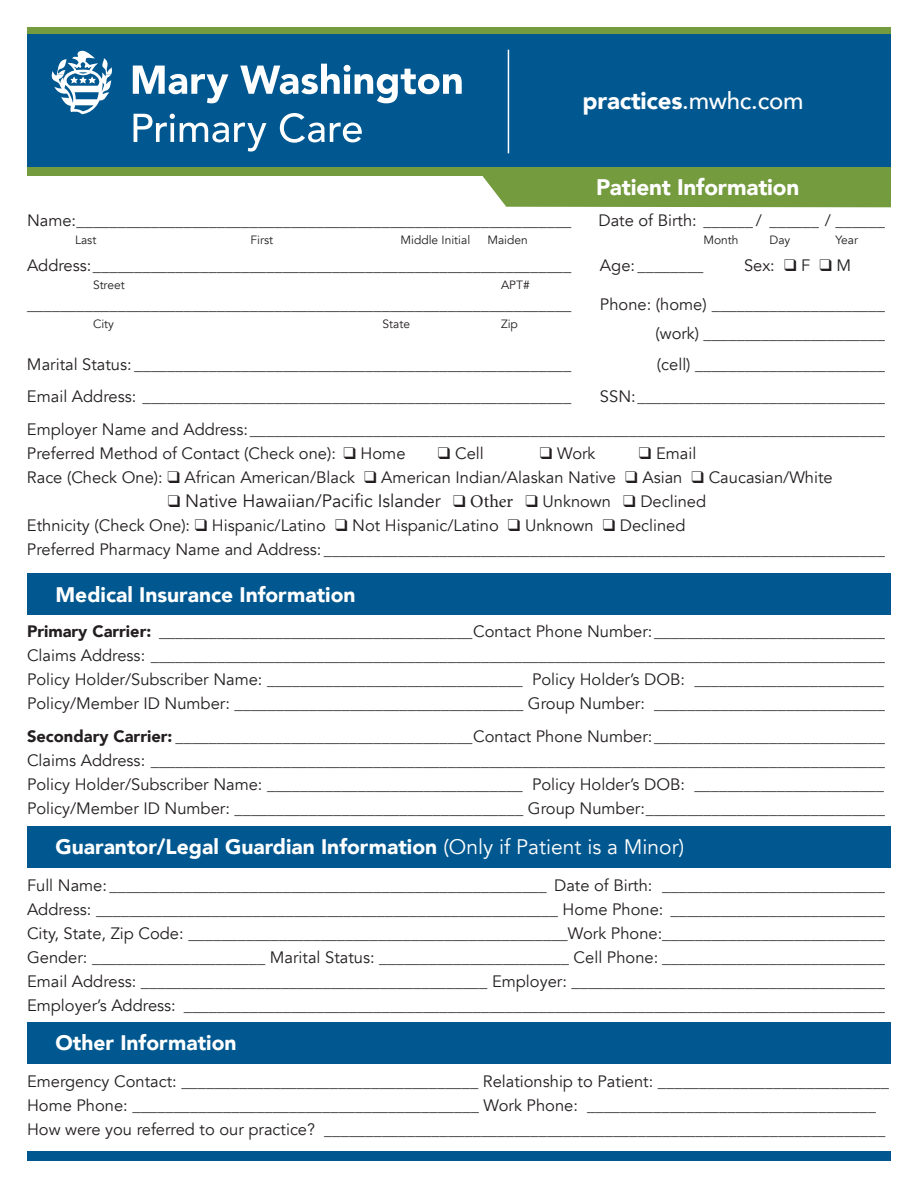
<style>
.page{position:relative;width:918px;height:1188px;background:#fff}
.page>*{position:absolute;margin:0;border:0;box-sizing:border-box;transform-origin:0 0}
.t1{font:900 24px "Avenir";letter-spacing:-.01em;color:#fff}
.t2{font:900 22.5px "Avenir";letter-spacing:-.01em;color:#fff}
.t3{font:900 21px "Avenir";color:#fff}
.t4{font:18px "Avenir";color:#231f20}
.t5{font:16.5px/24px "Avenir";color:#231f20}
.t6{font:12px "Avenir";color:#231f20}
.s1{font-weight:500}
.s2{font-family:"Minion Pro"}
.s3{font-size:16.5px}
.s4{font-weight:900}
.s5{font-weight:400}
</style>
<div class="page">
<div style="left:27px;top:27px;width:864px;height:149px;background:#749b3e"></div>
<div style="left:27px;top:35px;width:864px;height:132px;background:#015890"></div>
<svg style="left:133px;top:66px;width:95px;height:37px"></svg>
<svg style="left:240px;top:64px;width:222px;height:39px"></svg>
<svg style="left:134px;top:114px;width:132px;height:38px"></svg>
<svg style="left:280px;top:113px;width:82px;height:30px"></svg>
<svg style="left:52px;top:51px;width:60px;height:63px"></svg>
<div style="left:482px;top:176px;width:409px;height:31px;background:#749b3e"></div>
<hr style="left:508px;top:50px;width:1px;height:103px;background:#fff">
<div style="left:27px;top:1151px;width:864px;height:10px;background:#015890"></div>
<div style="left:27px;top:574px;width:864px;height:41px;background:#015890"></div>
<div style="left:27px;top:826px;width:864px;height:41px;background:#015890"></div>
<div style="left:27px;top:1022px;width:864px;height:41px;background:#015890"></div>
<h1 class="t1" style="left:583px;top:81px;width:222px">practices<span class="s1">.mwhc.com</span></h1>
<h2 class="t2" style="left:596px;top:168px;width:205px">Patient Information</h2>
<p class="t5" style="left:27px;top:209px;width:546px">Name:____________________________________________________________</p>
<p class="t5" style="left:599px;top:209px;width:288px">Date of Birth: ______ / ______ / ______</p>
<p class="t6" style="left:75px;top:233px;width:23px">Last</p>
<p class="t6" style="left:250px;top:233px;width:24px">First</p>
<p class="t6" style="left:704px;top:233px;width:37px">Month</p>
<p class="t6" style="left:770px;top:233px;width:22px">Day</p>
<p class="t6" style="left:836px;top:233px;width:24px">Year</p>
<p class="t5" style="left:27px;top:254px;width:546px">Address:__________________________________________________________</p>
<p class="t5" style="left:600px;top:254px;width:105px">Age: ________</p>
<p class="t5" style="left:744px;top:254px;width:109px">Sex: ❑ F ❑ M</p>
<p class="t6" style="left:93px;top:278px;width:33px">Street</p>
<p class="t6" style="left:501px;top:278px;width:30px">APT#</p>
<p class="t5" style="left:27px;top:293px;width:546px">__________________________________________________________________</p>
<p class="t5" style="left:600px;top:293px;width:287px">Phone: (home) _____________________</p>
<p class="t6" style="left:93px;top:317px;width:23px">City</p>
<p class="t6" style="left:382px;top:317px;width:29px">State</p>
<p class="t6" style="left:501px;top:317px;width:18px">Zip</p>
<p class="t5" style="left:655px;top:321px;width:231px">(work) ______________________</p>
<p class="t5" style="left:27px;top:353px;width:546px">Marital Status: _____________________________________________________</p>
<p class="t5" style="left:657px;top:353px;width:229px">(cell) _______________________</p>
<p class="t5" style="left:27px;top:384px;width:546px">Email Address: ____________________________________________________</p>
<p class="t5" style="left:27px;top:380px;width:859px;line-height:33px;text-align:right">SSN:______________________________<br>Employer Name and Address:_____________________________________________________________________________</p>
<p class="t5" style="left:27px;top:441px;width:380px">Preferred Method of Contact (Check one): ❑ Home</p>
<p class="t5" style="left:438px;top:441px;width:47px">❑ Cell</p>
<p class="t5" style="left:540px;top:441px;width:57px">❑ Work</p>
<p class="t5" style="left:27px;top:441px;width:807px;text-indent:612px">❑ Email<br>Race (Check One): ❑ African American/Black ❑ American Indian/Alaskan Native ❑ Asian ❑ Caucasian/White</p>
<p class="t4" style="left:168px;top:490px;width:540px">❑ Native Hawaiian/Pacific Islander ❑ <span class="s2">Other</span> ❑ <span class="s3">Unknown</span> ❑ <span class="s3">Declined</span></p>
<p class="t5" style="left:27px;top:513px;width:859px">Ethnicity (Check One): ❑ Hispanic/Latino ❑ Not Hispanic/Latino ❑ Unknown ❑ Declined<br>Preferred Pharmacy Name and Address: ____________________________________________________________________</p>
<p class="t3" style="left:56px;top:576px;width:302px">Medical Insurance Information</p>
<p class="t5" style="left:27px;top:619px;width:860px;text-align:justify"><span class="s4">Primary Carrier:</span> ______________________________________Contact Phone Number:____________________________ Claims Address: _________________________________________________________________________________________ Policy Holder/Subscriber Name: _______________________________ Policy Holder’s DOB: _______________________ Policy/Member ID Number: ___________________________________ Group Number: ____________________________</p>
<p class="t5" style="left:27px;top:724px;width:859px;text-align:justify"><span class="s4">Secondary Carrier:</span> ____________________________________Contact Phone Number:____________________________ Claims Address: _________________________________________________________________________________________ Policy Holder/Subscriber Name: _______________________________ Policy Holder’s DOB: _______________________ Policy/Member ID Number: ___________________________________ Group Number:_____________________________</p>
<p class="t3" style="left:56px;top:829px;width:630px">Guarantor/Legal Guardian Information <span class="s5">(Only if Patient is a Minor)</span></p>
<p class="t5" style="left:27px;top:873px;width:859px;text-align:justify">Full Name: _____________________________________________________ Date of Birth: ___________________________ Address: ________________________________________________________ Home Phone: __________________________ City, State, Zip Code: ______________________________________________Work Phone:___________________________ Gender: _____________________ Marital Status: _______________________ Cell Phone: ___________________________ Email Address: __________________________________________ Employer: ______________________________________ Employer’s Address: _____________________________________________________________________________________</p>
<p class="t3" style="left:56px;top:1025px;width:183px">Other Information</p>
<p class="t5" style="left:27px;top:1070px;width:863px">Emergency Contact: ____________________________________ Relationship to Patient: ____________________________<br>Home Phone: __________________________________________ Work Phone: ___________________________________<br>How were you referred to our practice? ____________________________________________________________________</p>
</div>
